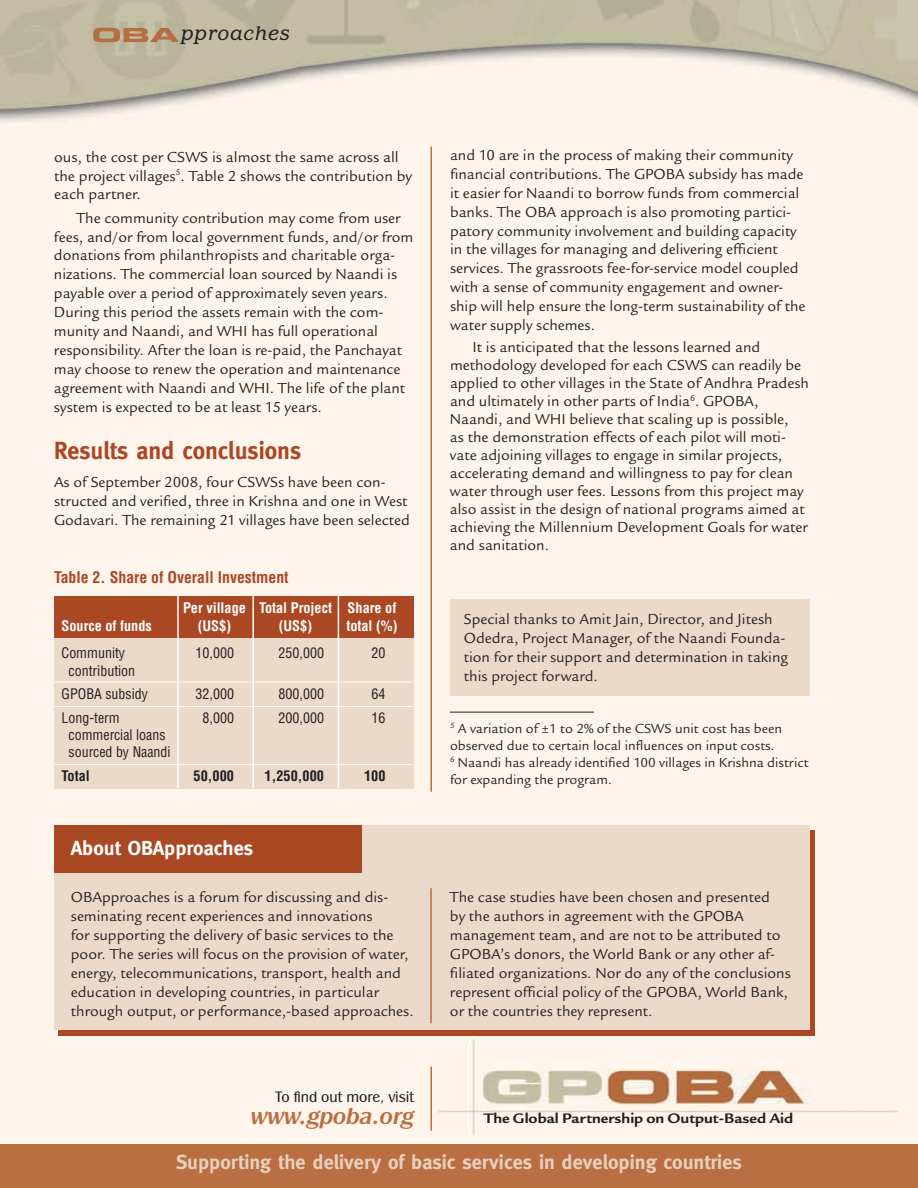
<style>
.page{position:relative;width:918px;height:1188px;background:#fff}
.page>*{position:absolute;margin:0;border:0;box-sizing:border-box;transform-origin:0 0}
.t1{font:700 24.75px "Meta";color:#ab4824}
.t2{font:italic 700 24px "Panache ITC";color:#b96f41}
.t3{font:italic 21px "Barcelona ITC";color:#231f20}
.t4{font:700 20.25px "Meta";color:#e8cfbe}
.t5{font:700 20.25px "Meta";color:#fff}
.t6{font:15.75px/18.9px "Legacy San ITC";color:#231f20}
.t7{font:700 condensed 15.75px "Helvetica";color:#ab4824}
.t8{font:15.75px "Panache ITC";color:#231f20}
.t9{font:700 15px "Legacy San ITC";color:#231f20;scale:1.09 1}
.t10{font:14.25px/17.1px "Legacy San ITC";color:#231f20}
.t11{font:condensed 14.25px/23.9px "Helvetica";color:#231f20;text-align:center}
.t12{font:700 condensed 14.25px "Helvetica";color:#fff}
.t13{font:700 condensed 14.25px "Helvetica";color:#231f20}
</style>
<div class="page">
<img style="left:0;top:0;width:918px;height:1145px">
<svg style="left:93px;top:28px;width:86px;height:14px"></svg>
<hr style="left:430px;top:1067px;width:2px;height:64px;background:#b96f41">
<div style="left:58px;top:830px;width:756px;height:206px;background:#ab4824"></div>
<div style="left:54px;top:825px;width:756px;height:205px;background:#ebd9ca"></div>
<hr style="left:430px;top:888px;width:2px;height:135px;background:#b96f41">
<div style="left:54px;top:825px;width:307px;height:48px;background:#ab4824"></div>
<div style="left:0;top:1145px;width:918px;height:43px;background:#b96f41"></div>
<hr style="left:430px;top:147px;width:2px;height:645px;background:#b96f41">
<div style="left:54px;top:612px;width:359px;height:176px;background:#ebd9ca"></div>
<div style="left:54px;top:596px;width:359px;height:42px;background:#ab4824"></div>
<hr style="left:252px;top:596px;width:2px;height:192px;background:#fff">
<hr style="left:338px;top:596px;width:1px;height:192px;background:#fff">
<hr style="left:177px;top:596px;width:2px;height:192px;background:#fff">
<hr style="left:450px;top:712px;width:144px;height:1px;background:#231f20">
<div style="left:450px;top:599px;width:360px;height:97px;background:#ebd9ca"></div>
<hr style="left:54px;top:682px;width:359px;height:1px;background:#fff">
<hr style="left:54px;top:706px;width:359px;height:1px;background:#fff">
<hr style="left:54px;top:764px;width:359px;height:1px;background:#fff">
<h3 class="t3" style="left:181px;top:21px;width:111px">pproaches</h3>
<p class="t6" style="left:54px;top:147px;width:360px">ous, the cost per CSWS is almost the same across all the project villages<sup>5</sup>. Table 2 shows the contribution by each partner.</p>
<p class="t6" style="left:54px;top:208px;width:361px;text-indent:23px">The community contribution may come from user fees, and/or from local government funds, and/or from donations from philanthropists and charitable orga&shy;nizations. The commercial loan sourced by Naandi is payable over a period of approximately seven years.<br>During this period the assets remain with the com&shy;munity and Naandi, and WHI has full operational responsibility. After the loan is re-paid, the Panchayat may choose to renew the operation and maintenance agreement with Naandi and WHI. The life of the plant system is expected to be at least 15 years.</p>
<h1 class="t1" style="left:54px;top:436px;width:249px">Results and conclusions</h1>
<p class="t6" style="left:54px;top:473px;width:357px">As of September 2008, four CSWSs have been con&shy;structed and verified, three in Krishna and one in West<br>Godavari. The remaining 21 villages have been selected</p>
<p class="t7" style="left:54px;top:568px;width:236px">Table 2. Share of Overall Investment</p>
<p class="t12" style="left:183px;top:599px;width:215px">Per village Total Project Share of</p>
<p class="t12" style="left:62px;top:616px;width:92px">Source of funds</p>
<p class="t12" style="left:198px;top:616px;width:35px">(US$)</p>
<p class="t12" style="left:279px;top:616px;width:35px">(US$)</p>
<p class="t12" style="left:346px;top:616px;width:53px">total (%)</p>
<p class="t11" style="left:62px;top:641px;width:65px">Community</p>
<p class="t11" style="left:196px;top:641px;width:40px">10,000</p>
<p class="t11" style="left:279px;top:641px;width:47px">250,000</p>
<p class="t11" style="left:372px;top:641px;width:15px">20</p>
<p class="t11" style="left:62px;top:658px;width:88px">contribution<br>GPOBA subsidy</p>
<p class="t11" style="left:196px;top:682px;width:40px">32,000</p>
<p class="t11" style="left:279px;top:682px;width:47px">800,000</p>
<p class="t11" style="left:372px;top:682px;width:15px">64</p>
<p class="t11" style="left:62px;top:706px;width:60px">Long-term</p>
<p class="t11" style="left:203px;top:706px;width:33px">8,000</p>
<p class="t11" style="left:279px;top:706px;width:47px">200,000</p>
<p class="t11" style="left:372px;top:706px;width:15px">16</p>
<p class="t11" style="left:69px;top:727px;width:104px;line-height:17.1px;text-align:left">commercial loans sourced by Naandi</p>
<p class="t13" style="left:62px;top:767px;width:30px">Total</p>
<p class="t13" style="left:194px;top:767px;width:42px">50,000</p>
<p class="t13" style="left:265px;top:767px;width:61px">1,250,000</p>
<p class="t13" style="left:364px;top:767px;width:23px">100</p>
<p class="t6" style="left:450px;top:146px;width:357px">and 10 are in the process of making their community financial contributions. The GPOBA subsidy has made it easier for Naandi to borrow funds from commercial banks. The OBA approach is also promoting partici&shy;patory community involvement and building capacity in the villages for managing and delivering efficient services. The grassroots fee-for-service model coupled with a sense of community engagement and owner&shy;ship will help ensure the long-term sustainability of the water supply schemes.</p>
<p class="t6" style="left:450px;top:339px;width:360px;line-height:18px;text-indent:23px">It is anticipated that the lessons learned and methodology developed for each CSWS can readily be applied to other villages in the State of Andhra Pradesh and ultimately in other parts of India<sup>6</sup>. GPOBA, Naandi, and WHI believe that scaling up is possible,<br>as the demonstration effects of each pilot will moti&shy;vate adjoining villages to engage in similar projects, accelerating demand and willingness to pay for clean water through user fees. Lessons from this project may also assist in the design of national programs aimed at achieving the Millennium Development Goals for water and sanitation.</p>
<p class="t6" style="left:464px;top:610px;width:326px">Special thanks to Amit Jain, Director, and Jitesh Odedra, Project Manager, of the Naandi Founda&shy;tion for their support and determination in taking this project forward.</p>
<p class="t10" style="left:450px;top:720px;width:360px"><sup>5</sup> A variation of ±1 to 2% of the CSWS unit cost has been observed due to certain local influences on input costs.<br><sup>6</sup> Naandi has already identified 100 villages in Krishna district for expanding the program.</p>
<p class="t5" style="left:71px;top:836px;width:184px">About OBApproaches</p>
<p class="t6" style="left:71px;top:888px;width:344px">OBApproaches is a forum for discussing and dis&shy;seminating recent experiences and innovations<br>for supporting the delivery of basic services to the poor. The series will focus on the provision of water, energy, telecommunications, transport, health and education in developing countries, in particular through output, or performance,-based approaches.</p>
<p class="t6" style="left:450px;top:888px;width:342px">The case studies have been chosen and presented<br>by the authors in agreement with the GPOBA management team, and are not to be attributed to GPOBA’s donors, the World Bank or any other af&shy;filiated organizations. Nor do any of the conclusions represent official policy of the GPOBA, World Bank, or the countries they represent.</p>
<p class="t8" style="left:275px;top:1087px;width:141px">To find out more, visit</p>
<h2 class="t2" style="left:251px;top:1101px;width:165px">www.gpoba.org</h2>
<p class="t9" style="left:484px;top:1110px;width:286px">The Global Partnership on Output-Based Aid</p>
<p class="t4" style="left:176px;top:1150px;width:567px">Supporting the delivery of basic services in developing countries</p>
</div>
